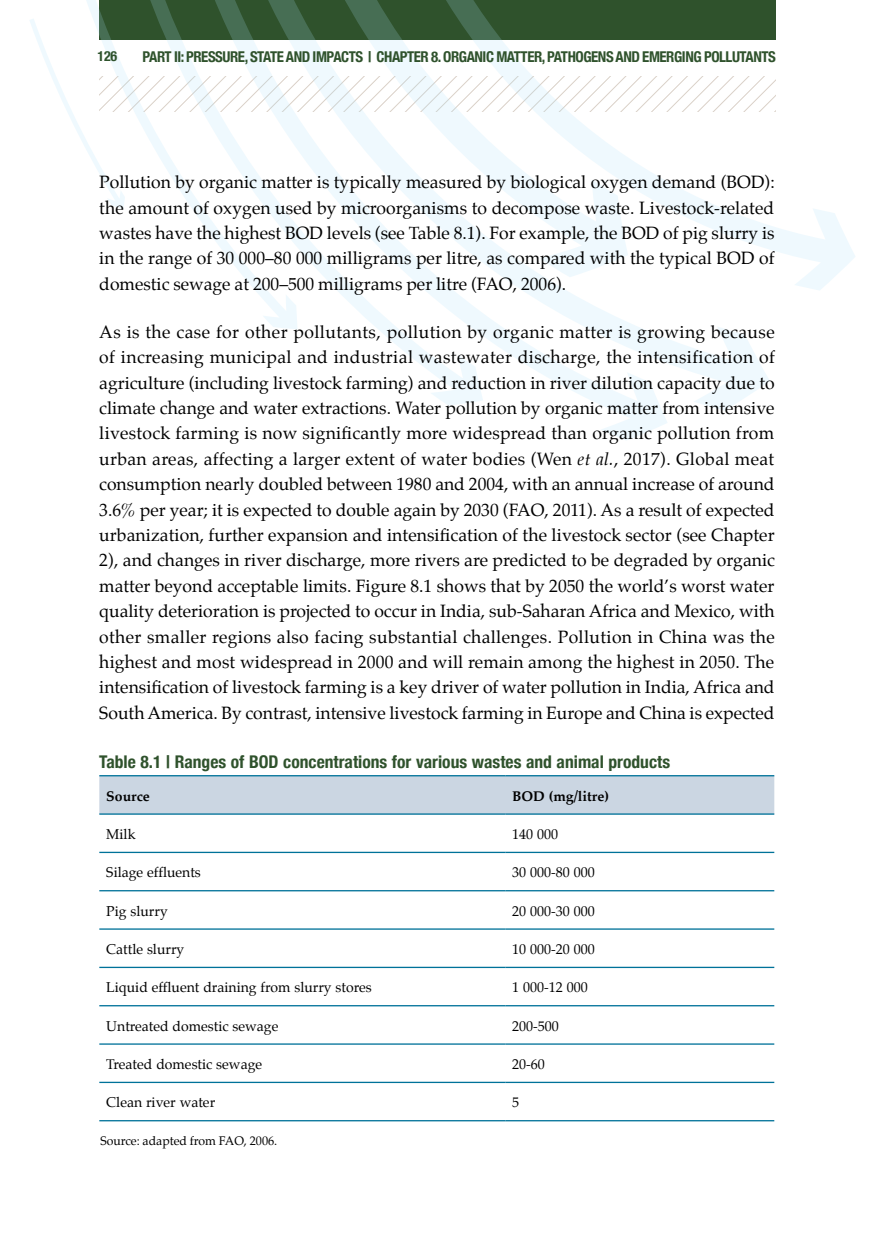
<style>
.page{position:relative;width:874px;height:1241px;background:#fff}
.page>*{position:absolute;margin:0;border:0;box-sizing:border-box;transform-origin:0 0}
.t1{font:17.5px/25.4px "Palatino";color:#000;text-align:justify}
.t2{font:700 condensed 17.5px "Helvetica Neue";color:#2f522c}
.t3{font:700 condensed 14.88px "Helvetica Neue";letter-spacing:-.03em;color:#2f522c}
.t4{font:14px "Palatino";color:#000}
.t5{font:700 14px "Palatino";color:#000}
.t6{font:700 condensed 14px "Helvetica Neue";color:#2e522c}
.t7{font:12.25px "Palatino";color:#000}
.s1{font-style:italic}
</style>
<div class="page">
<svg style="left:30px;top:19px;width:55px;height:127px"></svg>
<svg style="left:85px;top:0;width:56px;height:209px"></svg>
<svg style="left:141px;top:0;width:57px;height:217px"></svg>
<svg style="left:198px;top:0;width:469px;height:440px"></svg>
<svg style="left:221px;top:0;width:548px;height:410px"></svg>
<svg style="left:391px;top:0;width:464px;height:290px"></svg>
<svg style="left:250px;top:0;width:377px;height:277px"></svg>
<div style="left:99px;top:776px;width:674px;height:37px;background:#cbd6e2"></div>
<hr style="left:99px;top:813px;width:406px;height:1px;background:#007299">
<hr style="left:505px;top:813px;width:268px;height:1px;background:#007299">
<hr style="left:99px;top:851px;width:406px;height:1px;background:#007299">
<hr style="left:505px;top:851px;width:268px;height:1px;background:#007299">
<hr style="left:99px;top:889px;width:406px;height:2px;background:#007299">
<hr style="left:505px;top:889px;width:268px;height:2px;background:#007299">
<hr style="left:99px;top:928px;width:406px;height:1px;background:#007299">
<hr style="left:505px;top:928px;width:268px;height:1px;background:#007299">
<hr style="left:99px;top:966px;width:406px;height:1px;background:#007299">
<hr style="left:505px;top:966px;width:268px;height:1px;background:#007299">
<hr style="left:99px;top:1004px;width:406px;height:2px;background:#007299">
<hr style="left:505px;top:1004px;width:268px;height:2px;background:#007299">
<hr style="left:99px;top:1043px;width:406px;height:1px;background:#007299">
<hr style="left:505px;top:1043px;width:268px;height:1px;background:#007299">
<hr style="left:99px;top:1081px;width:406px;height:1px;background:#007299">
<hr style="left:505px;top:1081px;width:268px;height:1px;background:#007299">
<hr style="left:99px;top:1119px;width:406px;height:2px;background:#007299">
<hr style="left:505px;top:1119px;width:268px;height:2px;background:#007299">
<hr style="left:99px;top:775px;width:406px;height:1px;background:#007299">
<hr style="left:505px;top:775px;width:268px;height:1px;background:#007299">
<p class="t6" style="left:97px;top:44px;width:21px">126</p>
<p class="t3" style="left:142px;top:44px;width:633px">PART II: PRESSURE, STATE AND IMPACTS | CHAPTER 8. ORGANIC MATTER, PATHOGENS AND EMERGING POLLUTANTS</p>
<p class="t1" style="left:99px;top:169px;width:676px">Pollution by organic matter is typically measured by biological oxygen demand (BOD): the amount of oxygen used by microorganisms to decompose waste. Livestock-related wastes have the highest BOD levels (see Table 8.1). For example, the BOD of pig slurry is in the range of 30 000–80 000 milligrams per litre, as compared with the typical BOD of domestic sewage at 200–500 milligrams per litre (FAO, 2006).</p>
<p class="t1" style="left:99px;top:319px;width:676px">As is the case for other pollutants, pollution by organic matter is growing because of increasing municipal and industrial wastewater discharge, the intensification of agriculture (including livestock farming) and reduction in river dilution capacity due to climate change and water extractions. Water pollution by organic matter from intensive livestock farming is now significantly more widespread than organic pollution from urban areas, affecting a larger extent of water bodies (Wen <span class="s1">et al.</span>, 2017). Global meat consumption nearly doubled between 1980 and 2004, with an annual increase of around 3.6% per year; it is expected to double again by 2030 (FAO, 2011). As a result of expected urbanization, further expansion and intensification of the livestock sector (see Chapter 2), and changes in river discharge, more rivers are predicted to be degraded by organic matter beyond acceptable limits. Figure 8.1 shows that by 2050 the world’s worst water quality deterioration is projected to occur in India, sub-Saharan Africa and Mexico, with other smaller regions also facing substantial challenges. Pollution in China was the highest and most widespread in 2000 and will remain among the highest in 2050. The intensification of livestock farming is a key driver of water pollution in India, Africa and South America. By contrast, intensive livestock farming in Europe and China is expected</p>
<p class="t2" style="left:99px;top:747px;width:572px">TABLE 8.1 | RANGES OF BOD CONCENTRATIONS FOR VARIOUS WASTES AND ANIMAL PRODUCTS</p>
<p class="t5" style="left:106px;top:783px;width:45px">Source</p>
<p class="t5" style="left:512px;top:783px;width:98px">BOD (mg/litre)</p>
<p class="t4" style="left:106px;top:822px;width:31px">Milk</p>
<p class="t4" style="left:512px;top:822px;width:47px">140 000</p>
<p class="t4" style="left:106px;top:860px;width:96px">Silage effluents</p>
<p class="t4" style="left:512px;top:860px;width:84px">30 000-80 000</p>
<p class="t4" style="left:106px;top:899px;width:63px">Pig slurry</p>
<p class="t4" style="left:512px;top:899px;width:84px">20 000-30 000</p>
<p class="t4" style="left:106px;top:937px;width:79px">Cattle slurry</p>
<p class="t4" style="left:512px;top:937px;width:84px">10 000-20 000</p>
<p class="t4" style="left:106px;top:975px;width:267px">Liquid effluent draining from slurry stores</p>
<p class="t4" style="left:512px;top:975px;width:77px">1 000-12 000</p>
<p class="t4" style="left:106px;top:1014px;width:173px">Untreated domestic sewage</p>
<p class="t4" style="left:512px;top:1014px;width:48px">200-500</p>
<p class="t4" style="left:106px;top:1052px;width:157px">Treated domestic sewage</p>
<p class="t4" style="left:512px;top:1052px;width:34px">20-60</p>
<p class="t4" style="left:106px;top:1090px;width:110px">Clean river water</p>
<p class="t4" style="left:512px;top:1090px;width:8px">5</p>
<p class="t7" style="left:100px;top:1130px;width:178px">Source: adapted from FAO, 2006.</p>
</div>
